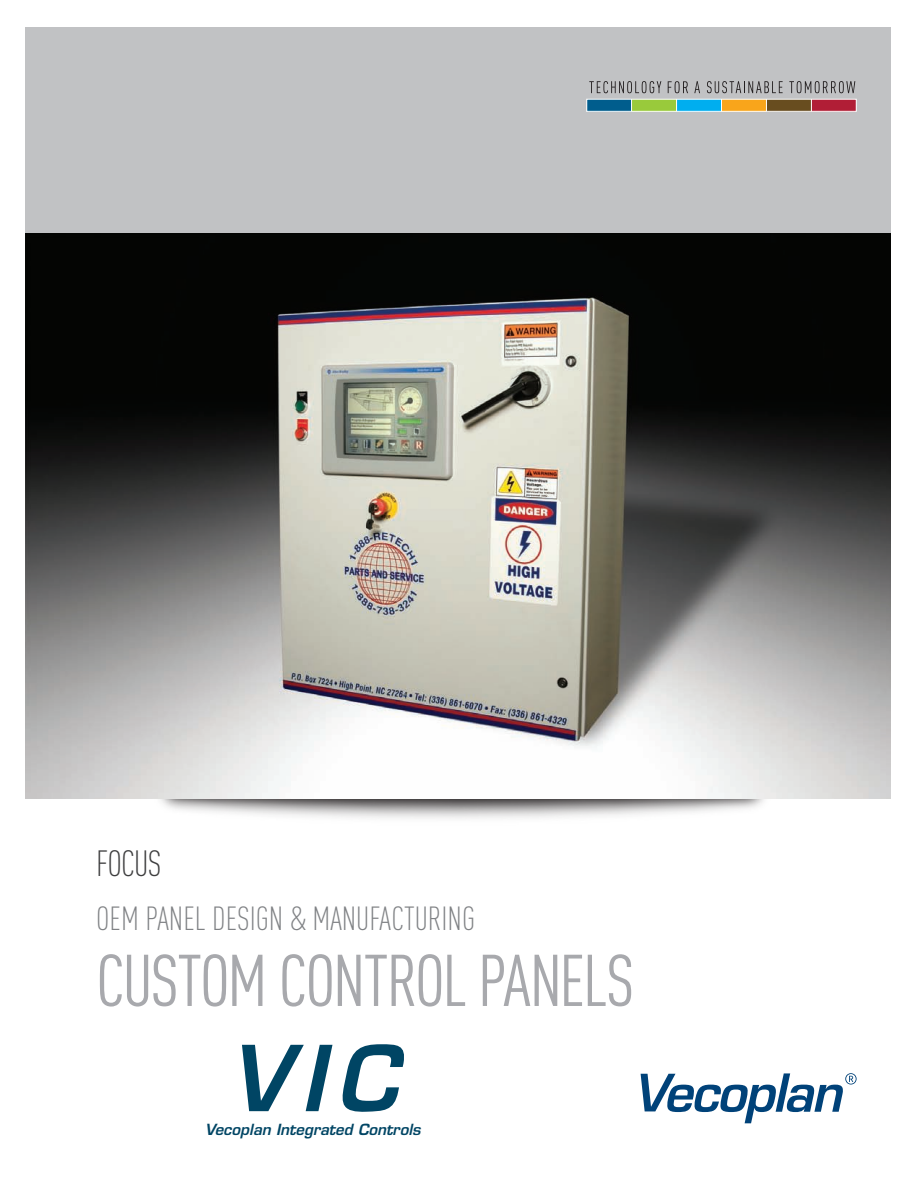
<style>
.page{position:relative;width:918px;height:1188px;background:#fff}
.page>*{position:absolute;margin:0;border:0;box-sizing:border-box;transform-origin:0 0}
.t1{font:italic 600 88.5px "Eurostile";color:#004564}
.t2{font:72px "DIN Cond";letter-spacing:-.03em;color:#a8a9ad}
.t3{font:300 36px "DIN Cond";letter-spacing:-.025em;color:#3e3e3f}
.t4{font:300 33px "DIN Cond";color:#808285}
.t5{font:italic 600 15px "Eurostile";color:#004564}
</style>
<div class="page">
<img style="left:26px;top:232px;width:865px;height:587px">
<div style="left:26px;top:27px;width:865px;height:205px;background:#c1c2c4"></div>
<svg style="left:641px;top:1073px;width:216px;height:50px"></svg>
<svg style="left:586px;top:99px;width:271px;height:13px;background:#879075"></svg>
<svg style="left:589px;top:81px;width:72px;height:12px"></svg>
<svg style="left:668px;top:81px;width:20px;height:12px"></svg>
<svg style="left:694px;top:81px;width:6px;height:12px"></svg>
<svg style="left:707px;top:81px;width:76px;height:12px"></svg>
<svg style="left:789px;top:81px;width:66px;height:12px"></svg>
<p class="t3" style="left:96px;top:843px;width:67px">FOCUS</p>
<p class="t4" style="left:96px;top:899px;width:381px">OEM PANEL DESIGN &amp; MANUFACTURING</p>
<h2 class="t2" style="left:96px;top:939px;width:540px">CUSTOM CONTROL PANELS</h2>
<h1 class="t1" style="left:229px;top:1023px;width:170px">VIC</h1>
<p class="t5" style="left:205px;top:1121px;width:217px">Vecoplan Integrated Controls</p>
</div>
